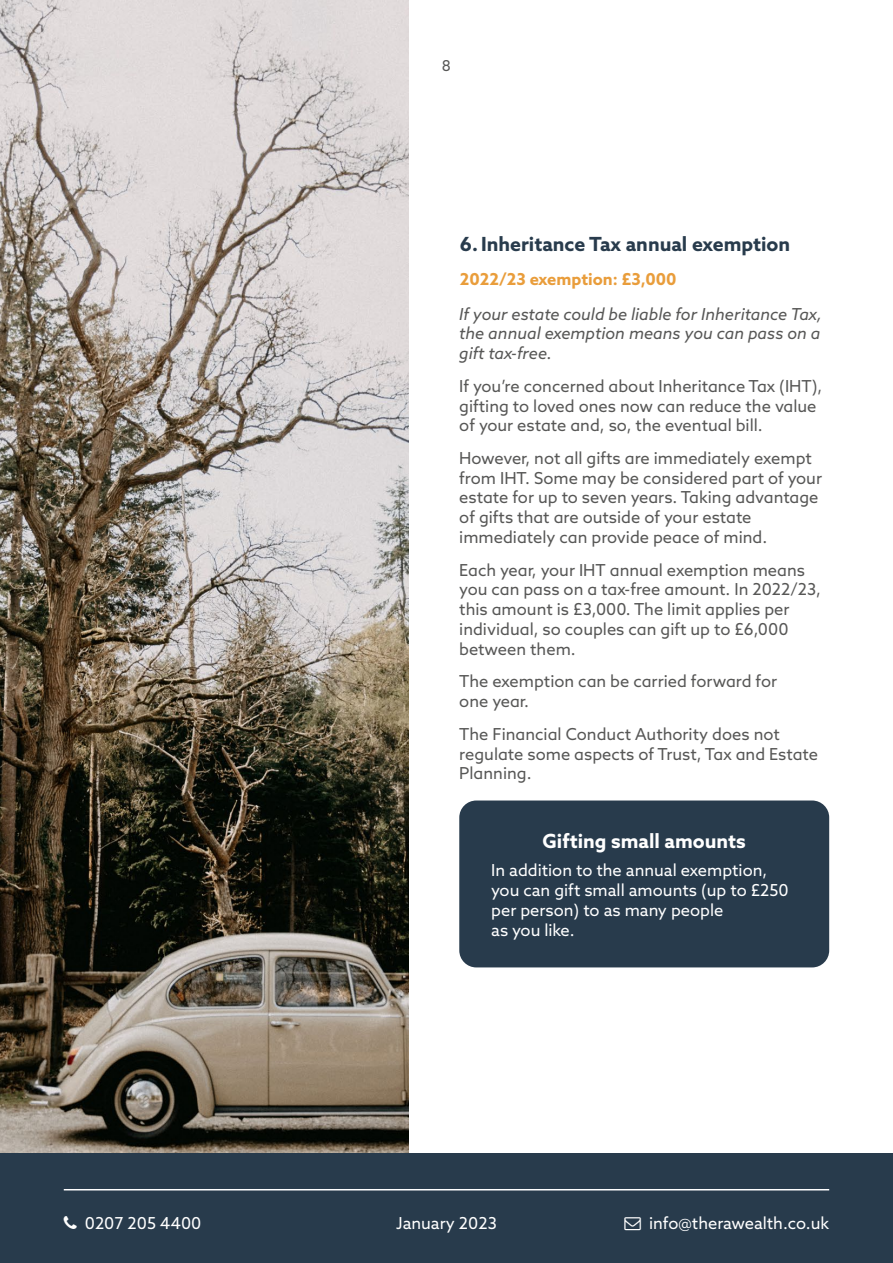
<style>
.page{position:relative;width:893px;height:1263px;background:#fff}
.page>*{position:absolute;margin:0;border:0;box-sizing:border-box;transform-origin:0 0}
.t1{font:700 19.5px "Azo Sans";color:#283b4c}
.t2{font:700 19.5px "Azo Sans";color:#fff}
.t3{font:16.5px/19.8px "Azo Sans";color:#575756}
.t4{font:16.5px/19.8px "Azo Sans";color:#fff}
.t5{font:italic 16.5px/19.8px "Azo Sans";color:#575756;text-align:justify}
.t6{font:700 16.5px "Azo Sans";color:#e99d3b}
.t7{font:15px "Azo Sans";color:#575756}
</style>
<div class="page">
<img style="left:0;top:0;width:408px;height:1153px">
<div style="left:0;top:1153px;width:893px;height:110px;background:#283b4c"></div>
<hr style="left:64px;top:1189px;width:765px;height:1px;background:#fff">
<div style="left:459px;top:800px;width:370px;height:167px;background:#283b4c;border-radius:17px"></div>
<p class="t7" style="left:442px;top:56px;width:11px">8</p>
<p class="t1" style="left:460px;top:231px;width:332px">6. Inheritance Tax annual exemption</p>
<p class="t6" style="left:460px;top:268px;width:218px">2022/23 exemption: £3,000</p>
<p class="t5" style="left:459px;top:304px;width:364px">If your estate could be liable for Inheritance Tax, the annual exemption means you can pass on a gift tax-free.</p>
<p class="t3" style="left:459px;top:376px;width:365px">If you’re concerned about Inheritance Tax (IHT), gifting to loved ones now can reduce the value of your estate and, so, the eventual bill.</p>
<p class="t3" style="left:459px;top:448px;width:364px">However, not all gifts are immediately exempt from IHT. Some may be considered part of your estate for up to seven years. Taking advantage of gifts that are outside of your estate immediately can provide peace of mind.</p>
<p class="t3" style="left:459px;top:560px;width:363px">Each year, your IHT annual exemption means you can pass on a tax-free amount. In 2022/23, this amount is £3,000. The limit applies per individual, so couples can gift up to £6,000 between them.</p>
<p class="t3" style="left:459px;top:671px;width:320px">The exemption can be carried forward for one year.</p>
<p class="t3" style="left:459px;top:724px;width:360px">The Financial Conduct Authority does not regulate some aspects of Trust, Tax and Estate<br>Planning.</p>
<p class="t2" style="left:543px;top:828px;width:205px">Gifting small amounts</p>
<p class="t4" style="left:491px;top:860px;width:299px">In addition to the annual exemption, you can gift small amounts (up to £250 per person) to as many people<br>as you like.</p>
<p class="t4" style="left:85px;top:1213px;width:118px">0207 205 4400</p>
<p class="t4" style="left:649px;top:1213px;width:182px">info@therawealth.co.uk</p>
<p class="t4" style="left:396px;top:1213px;width:102px">January 2023</p>
</div>
